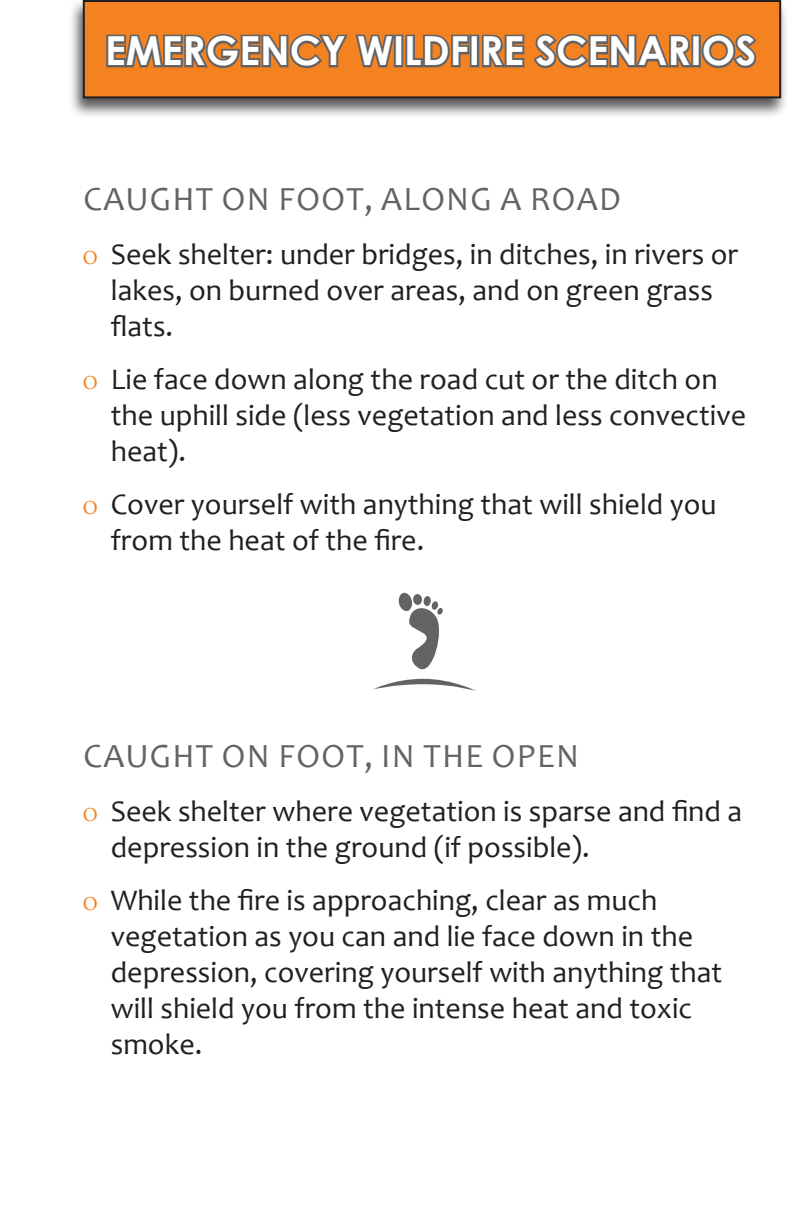
<style>
.page{position:relative;width:792px;height:1224px;background:#fff}
.page>*{position:absolute;margin:0;border:0;box-sizing:border-box;transform-origin:0 0}
.t1{font:700 40px "Century Gothic";color:#fff}
.Body{font:34px "Candara";letter-spacing:.04em;color:#636366}
.t2{font:30px/36px "Candara";color:#231f20}
.s1{font-family:"Minion Pro";font-size:20px;color:#f58220}
</style>
<div class="page">
<div style="left:68px;top:0;width:720px;height:119px;background:#231f20;opacity:.75"></div>
<div style="left:84px;top:1px;width:696px;height:96px;background:#f58220"></div>
<div style="left:83px;top:0;width:698px;height:98px;border:2px solid #231f20"></div>
<svg style="left:106px;top:34px;width:291px;height:35px"></svg>
<div style="left:394px;top:35px;width:9px;height:32px;border:4px solid #636366"></div>
<svg style="left:403px;top:34px;width:68px;height:34px"></svg>
<div style="left:470px;top:35px;width:9px;height:32px;border:4px solid #636366"></div>
<svg style="left:481px;top:34px;width:276px;height:35px"></svg>
<svg style="left:373px;top:592px;width:103px;height:99px"></svg>
<p class="t1" style="left:105px;top:21px;width:653px">EMERGENCY WILDFIRE SCENARIOS</p>
<p class="Body" style="left:83px;top:179px;width:539px">CAUGHT ON FOOT, ALONG A ROAD</p>
<p class="t2" style="left:111px;top:236px;width:629px;text-indent:-28px"><span class="s1">O</span> Seek shelter: under bridges, in ditches, in rivers or lakes, on burned over areas, and on green grass flats.</p>
<p class="t2" style="left:111px;top:361px;width:637px;text-indent:-28px"><span class="s1">O</span> Lie face down along the road cut or the ditch on the uphill side (less vegetation and less convective heat).</p>
<p class="t2" style="left:111px;top:487px;width:607px;text-indent:-28px"><span class="s1">O</span> Cover yourself with anything that will shield you from the heat of the fire.</p>
<p class="Body" style="left:83px;top:736px;width:497px">CAUGHT ON FOOT, IN THE OPEN</p>
<p class="t2" style="left:111px;top:793px;width:633px;text-indent:-28px"><span class="s1">O</span> Seek shelter where vegetation is sparse and find a depression in the ground (if possible).</p>
<p class="t2" style="left:111px;top:882px;width:613px;text-indent:-28px"><span class="s1">O</span> While the fire is approaching, clear as much vegetation as you can and lie face down in the depression, covering yourself with anything that will shield you from the intense heat and toxic smoke.</p>
</div>
